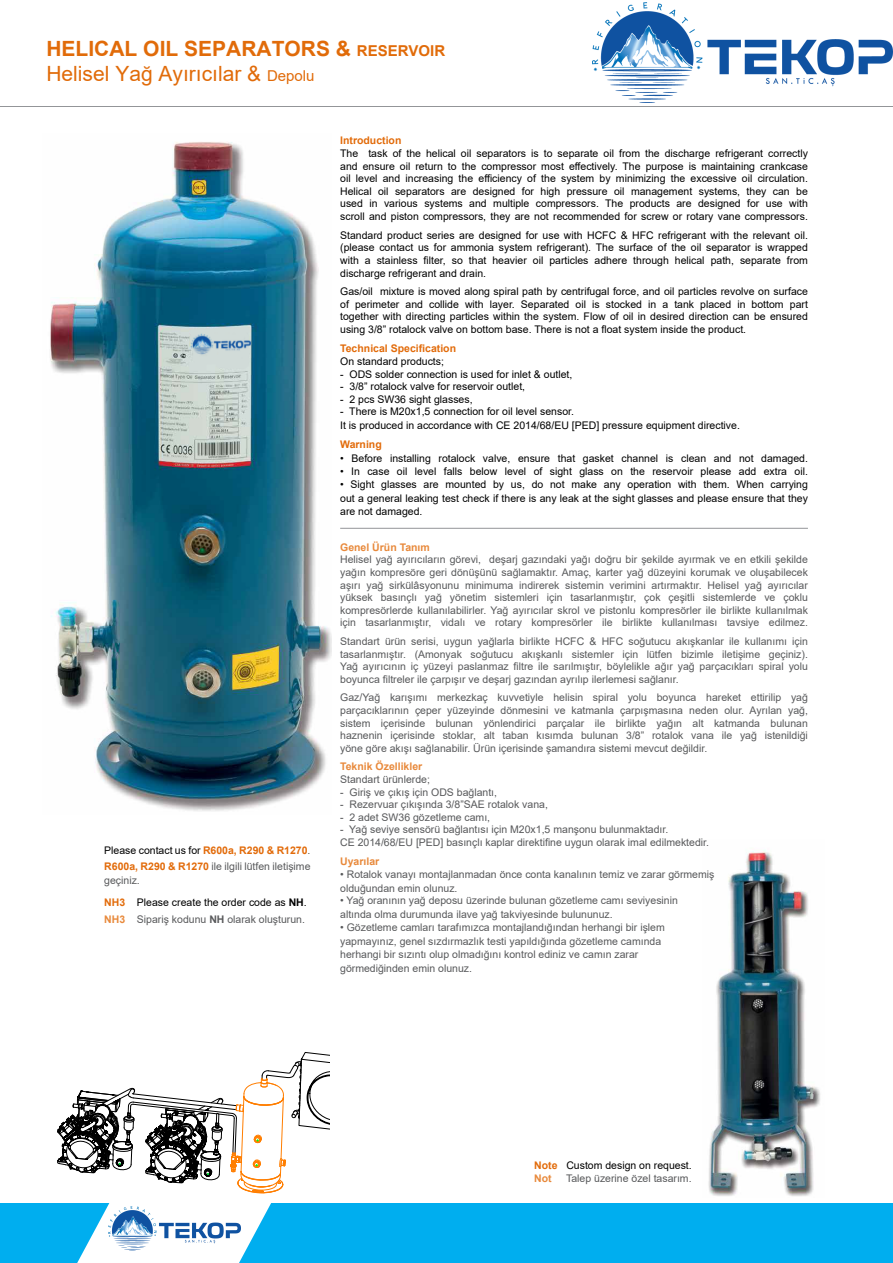
<style>
.page{position:relative;width:893px;height:1263px;background:#fff}
.page>*{position:absolute;margin:0;border:0;box-sizing:border-box;transform-origin:0 0}
.t1{font:700 21px/25.2px "Arial";color:#e16b09}
.t2{font:10.5px/12.6px "Arial";color:#58595b}
.t3{font:10.5px/12.6px "Arial";color:#000;text-align:justify}
.t4{font:700 10.5px/16.5px "Arial";color:#e26b0a}
.t5{font:700 10.5px "Arial";color:#e8893b}
.s1{font-size:15px}
.s2{font-weight:400}
.s3{font-weight:400;font-size:15px}
.s4{font-weight:400;color:#000}
.s5{font-weight:400;color:#58595b}
.s6{font-weight:700;color:#e26b0a}
.s7{color:#000}
.s8{font-weight:700;color:#000}
.s9{font-weight:700;color:#e8893b}
.s10{font-weight:700}
</style>
<div class="page">
<hr style="left:0;top:106px;width:893px;height:1px;background:#939598">
<img style="left:708px;top:850px;width:112px;height:346px">
<img style="left:50px;top:142px;width:282px;height:669px">
<hr style="left:340px;top:528px;width:468px;height:1px;background:#939598">
<svg style="left:57px;top:1052px;width:273px;height:141px"></svg>
<img style="left:593px;top:3px;width:300px;height:97px">
<div style="left:0;top:1203px;width:893px;height:60px;background:#00aeef"></div>
<svg style="left:77px;top:1203px;width:194px;height:60px"></svg>
<img style="left:108px;top:1207px;width:133px;height:44px">
<h1 class="t1" style="left:46px;top:37px;width:400px">HELICAL OIL SEPARATORS &amp; <span class="s1">RESERVOIR<br></span><span class="s2">Helisel Yağ Ayırıcılar &amp;</span> <span class="s3">Depolu</span></h1>
<p class="t4" style="left:104px;top:842px;width:208px"><span class="s4">Please contact us for</span> R600a, R290 &amp; R1270<span class="s5">.<br></span>R600a, R290 &amp; R1270 <span class="s5">ile ilgili lütfen iletişime</span></p>
<p class="t2" style="left:104px;top:874px;width:37px">geçiniz.</p>
<p class="t2" style="left:104px;top:894px;width:204px;line-height:16.5px"><span class="s6">NH3</span> <span class="s7">Please create the order code as</span> <span class="s8">NH</span><span class="s7">.<br></span><span class="s9">NH3</span> Sipariş kodunu <span class="s10">NH</span> olarak oluşturun.</p>
<p class="t4" style="left:340px;top:133px;width:63px">Introduction</p>
<p class="t3" style="left:340px;top:147px;width:469px">The task of the helical oil separators is to separate oil from the discharge refrigerant correctly and ensure oil return to the compressor most effectively. The purpose is maintaining crankcase oil level and increasing the efficiency of the system by minimizing the excessive oil circulation.<br>Helical oil separators are designed for high pressure oil management systems, they can be used in various systems and multiple compressors. The products are designed for use with scroll and piston compressors, they are not recommended for screw or rotary vane compressors.</p>
<p class="t3" style="left:340px;top:229px;width:469px">Standard product series are designed for use with HCFC &amp; HFC refrigerant with the relevant oil. (please contact us for ammonia system refrigerant). The surface of the oil separator is wrapped with a stainless filter, so that heavier oil particles adhere through helical path, separate from discharge refrigerant and drain.</p>
<p class="t3" style="left:340px;top:285px;width:469px">Gas/oil mixture is moved along spiral path by centrifugal force, and oil particles revolve on surface of perimeter and collide with layer. Separated oil is stocked in a tank placed in bottom part together with directing particles within the system. Flow of oil in desired direction can be ensured using 3/8” rotalock valve on bottom base. There is not a float system inside the product.</p>
<p class="t4" style="left:340px;top:341px;width:117px">Technical Specification</p>
<p class="t3" style="left:340px;top:355px;width:105px">On standard products;</p>
<p class="t3" style="left:340px;top:368px;width:234px">- ODS solder connection is used for inlet &amp; outlet,</p>
<p class="t3" style="left:340px;top:380px;width:186px">- 3/8” rotalock valve for reservoir outlet,</p>
<p class="t3" style="left:340px;top:393px;width:134px">- 2 pcs SW36 sight glasses,</p>
<p class="t3" style="left:340px;top:405px;width:401px;line-height:13.5px">- There is M20x1,5 connection for oil level sensor.<br>It is produced in accordance with CE 2014/68/EU [PED] pressure equipment directive.</p>
<p class="t4" style="left:340px;top:437px;width:43px">Warning</p>
<p class="t3" style="left:340px;top:452px;width:469px">• Before installing rotalock valve, ensure that gasket channel is clean and not damaged.</p>
<p class="t3" style="left:340px;top:464px;width:469px">• In case oil level falls below level of sight glass on the reservoir please add extra oil.</p>
<p class="t3" style="left:340px;top:477px;width:469px;line-height:13.5px">• Sight glasses are mounted by us, do not make any operation with them. When carrying out a general leaking test check if there is any leak at the sight glasses and please ensure that they are not damaged.</p>
<p class="t5" style="left:340px;top:540px;width:91px">Genel Ürün Tanım</p>
<p class="t2" style="left:340px;top:553px;width:469px;text-align:justify">Helisel yağ ayırıcıların görevi, deşarj gazındaki yağı doğru bir şekilde ayırmak ve en etkili şekilde yağın kompresöre geri dönüşünü sağlamaktır. Amaç, karter yağ düzeyini korumak ve oluşabilecek aşırı yağ sirkülâsyonunu minimuma indirerek sistemin verimini artırmaktır. Helisel yağ ayırıcılar yüksek basınçlı yağ yönetim sistemleri için tasarlanmıştır, çok çeşitli sistemlerde ve çoklu kompresörlerde kullanılabilirler. Yağ ayırıcılar skrol ve pistonlu kompresörler ile birlikte kullanılmak için tasarlanmıştır, vidalı ve rotary kompresörler ile birlikte kullanılması tavsiye edilmez.</p>
<p class="t2" style="left:340px;top:635px;width:469px;text-align:justify">Standart ürün serisi, uygun yağlarla birlikte HCFC &amp; HFC soğutucu akışkanlar ile kullanımı için tasarlanmıştır. (Amonyak soğutucu akışkanlı sistemler için lütfen bizimle iletişime geçiniz).<br>Yağ ayırıcının iç yüzeyi paslanmaz filtre ile sarılmıştır, böylelikle ağır yağ parçacıkları spiral yolu boyunca filtreler ile çarpışır ve deşarj gazından ayrılıp ilerlemesi sağlanır.</p>
<p class="t2" style="left:340px;top:691px;width:469px;text-align:justify">Gaz/Yağ karışımı merkezkaç kuvvetiyle helisin spiral yolu boyunca hareket ettirilip yağ parçacıklarının çeper yüzeyinde dönmesini ve katmanla çarpışmasına neden olur. Ayrılan yağ, sistem içerisinde bulunan yönlendirici parçalar ile birlikte yağın alt katmanda bulunan haznenin içerisinde stoklar, alt taban kısımda bulunan 3/8” rotalok vana ile yağ istenildiği yöne göre akışı sağlanabilir. Ürün içerisinde şamandıra sistemi mevcut değildir.</p>
<p class="t5" style="left:340px;top:759px;width:84px">Teknik Özellikler</p>
<p class="t2" style="left:340px;top:773px;width:91px">Standart ürünlerde;</p>
<p class="t2" style="left:340px;top:786px;width:158px">- Giriş ve çıkış için ODS bağlantı,</p>
<p class="t2" style="left:340px;top:798px;width:209px">- Rezervuar çıkışında 3/8”SAE rotalok vana,</p>
<p class="t2" style="left:340px;top:811px;width:151px">- 2 adet SW36 gözetleme camı,</p>
<p class="t2" style="left:340px;top:823px;width:370px">- Yağ seviye sensörü bağlantısı için M20x1,5 manşonu bulunmaktadır.<br>CE 2014/68/EU [PED] basınçlı kaplar direktifine uygun olarak imal edilmektedir.</p>
<p class="t5" style="left:340px;top:853px;width:41px">Uyarılar</p>
<p class="t2" style="left:340px;top:868px;width:376px;line-height:13.5px">• Rotalok vanayı montajlanmadan önce conta kanalının temiz ve zarar görmemiş olduğundan emin olunuz.</p>
<p class="t2" style="left:340px;top:894px;width:339px;line-height:13.5px">• Yağ oranının yağ deposu üzerinde bulunan gözetleme camı seviyesinin altında olma durumunda ilave yağ takviyesinde bulununuz.</p>
<p class="t2" style="left:340px;top:921px;width:326px;line-height:13.5px">• Gözetleme camları tarafımızca montajlandığından herhangi bir işlem yapmayınız, genel sızdırmazlık testi yapıldığında gözetleme camında herhangi bir sızıntı olup olmadığını kontrol ediniz ve camın zarar görmediğinden emin olunuz.</p>
<p class="t3" style="left:534px;top:1158px;width:159px;line-height:13.5px"><span class="s6">Note</span> Custom design on request.<br><span class="s9">Not</span></p>
<p class="t2" style="left:566px;top:1172px;width:127px">Talep üzerine özel tasarım.</p>
</div>
